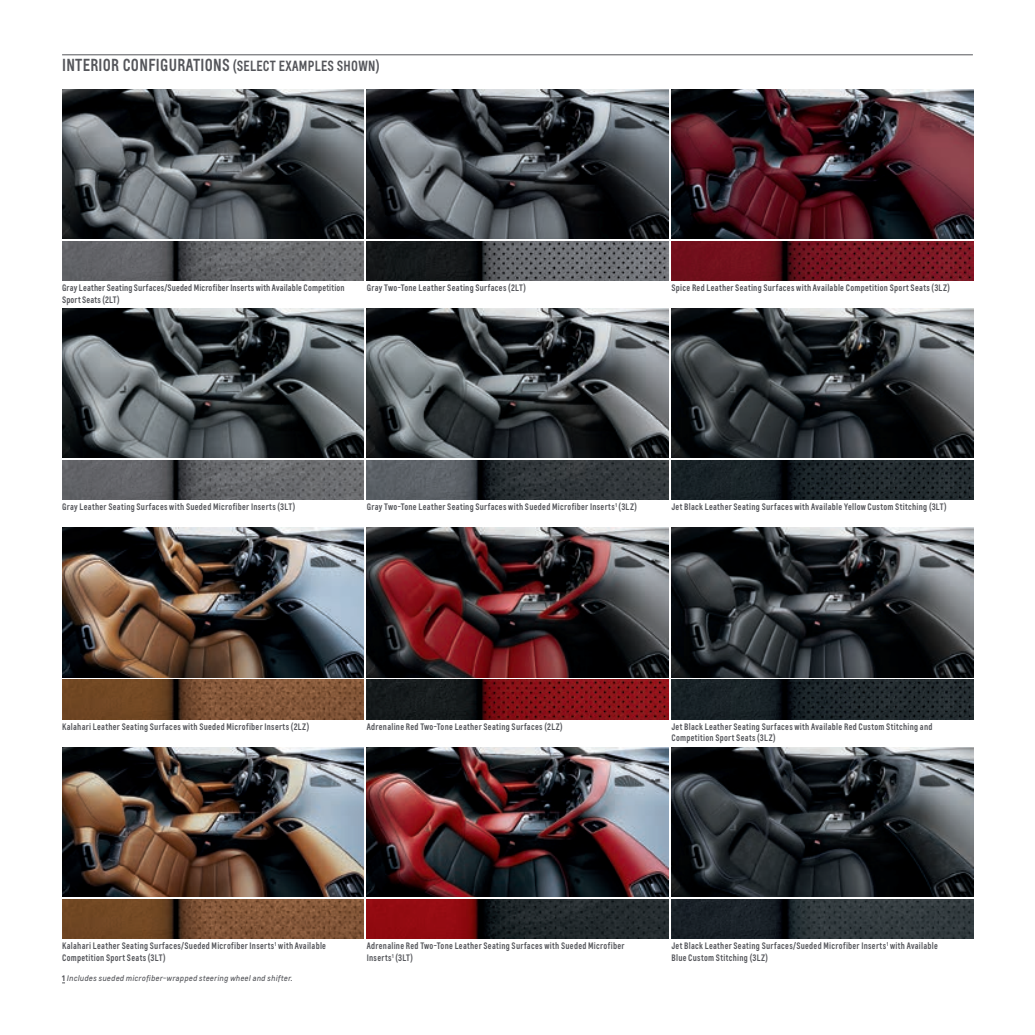
<style>
.page{position:relative;width:1035px;height:1035px;background:#fff}
.page>*{position:absolute;margin:0;border:0;box-sizing:border-box;transform-origin:0 0}
.Page_Header_with{font:600 condensed 16.25px "Louis Global 2";letter-spacing:.02em;color:#54555a}
.t1{font:600 condensed 8.75px/11.9px "Louis Global 2";letter-spacing:.03em;color:#54555a}
.Disclaimer{font:italic 7.5px "Louis Global 2";letter-spacing:.035em;color:#54555a}
.s1{font-size:13.75px}
.s2{font-weight:700;font-style:normal}
</style>
<div class="page">
<hr style="left:62px;top:54px;width:911px;height:1px;background:#54555a">
<img style="left:671px;top:89px;width:302px;height:149px">
<img style="left:367px;top:89px;width:302px;height:149px">
<img style="left:62px;top:89px;width:302px;height:149px">
<img style="left:671px;top:241px;width:302px;height:39px">
<img style="left:367px;top:241px;width:302px;height:39px">
<img style="left:62px;top:241px;width:302px;height:39px">
<img style="left:671px;top:461px;width:302px;height:39px">
<img style="left:367px;top:461px;width:302px;height:39px">
<img style="left:62px;top:461px;width:302px;height:39px">
<img style="left:671px;top:309px;width:302px;height:149px">
<img style="left:367px;top:309px;width:302px;height:149px">
<img style="left:62px;top:309px;width:302px;height:149px">
<img style="left:671px;top:680px;width:302px;height:39px">
<img style="left:367px;top:680px;width:302px;height:39px">
<img style="left:62px;top:680px;width:302px;height:39px">
<img style="left:671px;top:528px;width:302px;height:149px">
<img style="left:367px;top:528px;width:302px;height:149px">
<img style="left:62px;top:528px;width:302px;height:149px">
<img style="left:671px;top:899px;width:302px;height:40px">
<img style="left:367px;top:899px;width:302px;height:40px">
<img style="left:62px;top:899px;width:302px;height:40px">
<img style="left:671px;top:747px;width:302px;height:150px">
<img style="left:367px;top:747px;width:302px;height:150px">
<img style="left:62px;top:747px;width:302px;height:150px">
<p class="Page_Header_with" style="left:62px;top:54px;width:319px">INTERIOR CONFIGURATIONS <span class="s1">(SELECT EXAMPLES SHOWN)</span></p>
<p class="t1" style="left:62px;top:281px;width:284px">Gray Leather Seating Surfaces/Sueded Microfiber Inserts with Available Competition</p>
<p class="t1" style="left:671px;top:281px;width:280px">Spice Red Leather Seating Surfaces with Available Competition Sport Seats (3LZ)</p>
<p class="t1" style="left:62px;top:293px;width:59px">Sport Seats (2LT)</p>
<p class="t1" style="left:367px;top:281px;width:161px">Gray Two-Tone Leather Seating Surfaces (2LT)</p>
<p class="t1" style="left:62px;top:501px;width:235px">Gray Leather Seating Surfaces with Sueded Microfiber Inserts (3LT)</p>
<p class="t1" style="left:367px;top:501px;width:272px">Gray Two-Tone Leather Seating Surfaces with Sueded Microfiber Inserts<sup>1</sup> (3LZ)</p>
<p class="t1" style="left:671px;top:501px;width:277px">Jet Black Leather Seating Surfaces with Available Yellow Custom Stitching (3LT)</p>
<p class="t1" style="left:62px;top:720px;width:249px">Kalahari Leather Seating Surfaces with Sueded Microfiber Inserts (2LZ)</p>
<p class="t1" style="left:367px;top:720px;width:197px">Adrenaline Red Two-Tone Leather Seating Surfaces (2LZ)</p>
<p class="t1" style="left:671px;top:720px;width:263px">Jet Black Leather Seating Surfaces with Available Red Custom Stitching and<br>Competition Sport Seats (3LZ)</p>
<p class="t1" style="left:62px;top:940px;width:266px">Kalahari Leather Seating Surfaces/Sueded Microfiber Inserts<sup>1</sup> with Available<br>Competition Sport Seats (3LT)</p>
<p class="Disclaimer" style="left:62px;top:973px;width:232px"><span class="s2">1</span> Includes sueded microfiber-wrapped steering wheel and shifter.</p>
<p class="t1" style="left:367px;top:940px;width:259px">Adrenaline Red Two-Tone Leather Seating Surfaces with Sueded Microfiber<br>Inserts<sup>1</sup> (3LT)</p>
<p class="t1" style="left:671px;top:940px;width:268px">Jet Black Leather Seating Surfaces/Sueded Microfiber Inserts<sup>1</sup> with Available<br>Blue Custom Stitching (3LZ)</p>
</div>
